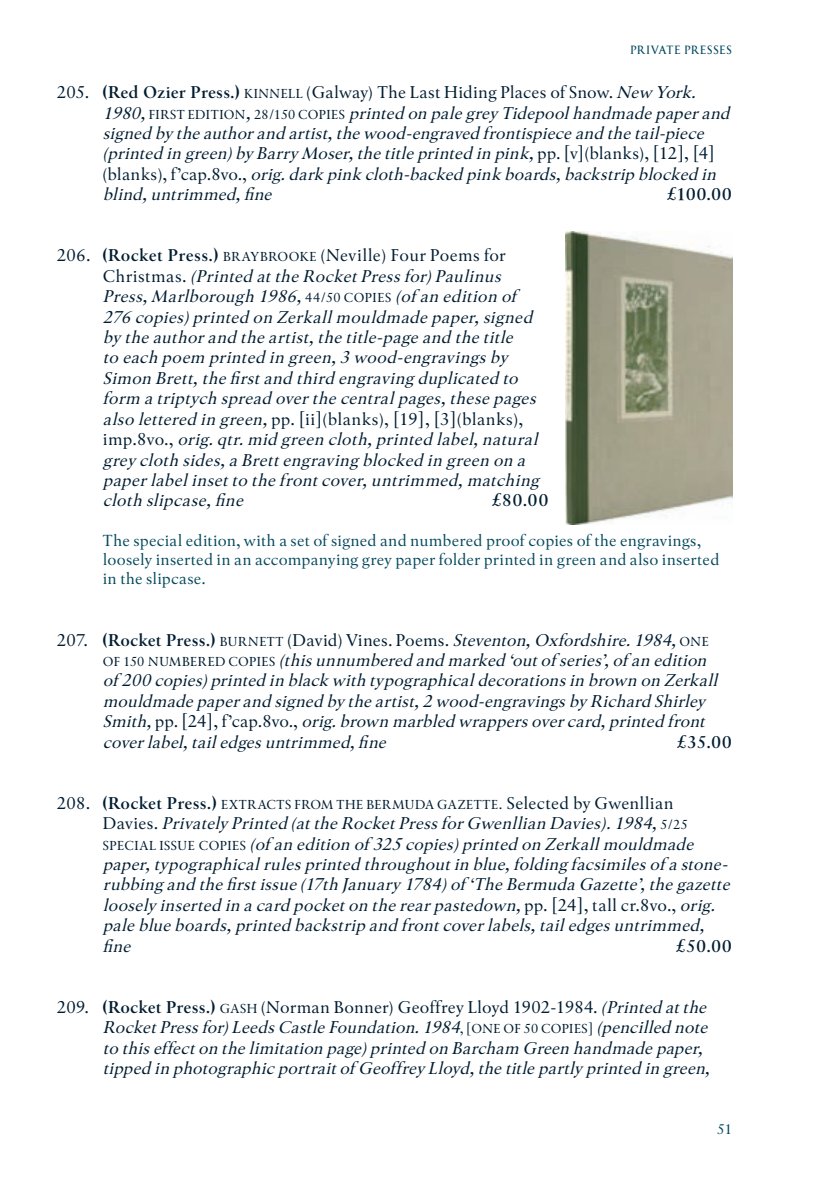
<style>
.page{position:relative;width:840px;height:1191px;background:#fff}
.page>*{position:absolute;margin:0;border:0;box-sizing:border-box;transform-origin:0 0}
.t1{font:italic 17px/20.4px "Blackwell";letter-spacing:.02em;color:#001d31}
.t2{font:700 17px "Blackwell";letter-spacing:.035em;color:#001d31}
.t3{font:16px/19.2px "Blackwell";letter-spacing:.015em;color:#054a5e}
.t4{font:14px "Blackwell";color:#054a5e}
.t5{font:13px "Blackwell";letter-spacing:.045em;color:#001d31}
.t6{font:12px "Blackwell Titling";letter-spacing:.015em;color:#054a5e}
.s1{font-style:normal}
.s2{font-weight:700;font-style:normal}
.s3{font-style:normal;font-size:13px}
.s4{font-size:17px}
.s5{font-weight:700;font-size:17px}
.s6{font-weight:700}
</style>
<div class="page">
<img style="left:565px;top:231px;width:166px;height:294px">
<p class="t6" style="left:630px;top:44px;width:103px">PRIVATE PRESSES</p>
<p class="t1" style="left:103px;top:82px;width:632px;text-indent:-46px"><span class="s1">205.</span> <span class="s2">(Red Ozier Press.)</span> <span class="s3">KINNELL</span> <span class="s1">(Galway) The Last Hiding Places of Snow.</span> NewYork.<br>1980, <span class="s3">F I R S T E D I T I O N</span> , <span class="s3">2 8 / 1 5 0 C O P I E S</span> printed on pale grey Tidepool handmade paper and signed by the author and artist, the wood-engraved frontispiece and the tail-piece (printed in green) by Barry Moser, the title printed in pink, <span class="s1">p p . [ v] ( b l a n k s ) , [ 1 2 ] , [ 4 ]<br>( b l a n k s ) , f ’ c a p . 8 v o . ,</span> orig. dark pink cloth-backed pink boards, backstrip blocked in blind, untrimmed, fine</p>
<p class="t2" style="left:666px;top:184px;width:67px">£100.00</p>
<p class="t1" style="left:103px;top:245px;width:441px;text-indent:-46px"><span class="s1">206.</span> <span class="s2">(Rocket Press.)</span> <span class="s3">BRAYBROOKE</span> <span class="s1">(Neville) Four Poems for<br>C h r i s t m a s .</span> (Printed at the Rocket Press for) Paulinus Press, Marlborough 1986, <span class="s3">4 4 / 5 0 C O P I E S</span> (of an edition of 276 copies) printed on Zerkall mouldmade paper, signed by the author and the artist, the title-page and the title<br>to each poem printed in green, 3 wood-engravings by Simon Brett, the first and third engraving duplicated to form a triptych spread over the central pages, these pages alsoletteredingreen,<span class="s1">pp. [ii](blanks), [19], [3](blanks),<br>i m p . 8 v o . ,</span> orig. qtr. mid green cloth, printed label, natural grey cloth sides, a Brett engraving blocked in green on a paper label inset to the front cover, untrimmed, matching cloth slipcase, fine</p>
<p class="t2" style="left:491px;top:490px;width:59px">£80.00</p>
<p class="t3" style="left:103px;top:530px;width:617px">The special edition, with a set of signed and numbered proof copies of the engravings, loosely inserted in an accompanying grey paper folder printed in green and also inserted in the slipcase.</p>
<p class="t1" style="left:103px;top:629px;width:620px;text-indent:-46px"><span class="s1">207.</span> <span class="s2">(Rocket Press.)</span> <span class="s3">BURNETT</span> <span class="s1">(David) Vines. Poems.</span> Steventon,Oxfordshire.1984,<span class="s3">ONE O F 1 5 0 N U M B E R E D C O P I E S</span> (this unnumbered and marked ‘out of series’, of an edition of 200 copies) printed in black with typographical decorations in brown on Zerkall mouldmade paper and signed by the artist, 2 wood-engravings by Richard Shirley Smith, <span class="s1">p p . [ 2 4 ] , f ’ c a p . 8 v o . ,</span> orig. brown marbled wrappers over card, printed front cover label, tail edges untrimmed, fine</p>
<p class="t2" style="left:676px;top:731px;width:57px">£35.00</p>
<p class="t5" style="left:57px;top:796px;width:618px"><span class="s4">208.</span> <span class="s5">(Rocket Press.)</span> EXTRACTS FROM THE BERMUDA GAZETTE<span class="s6">.</span> <span class="s4">Selected by Gwenllian</span></p>
<p class="t1" style="left:103px;top:813px;width:632px"><span class="s1">D a v i e s .</span> Privately Printed (at the Rocket Press for Gwenllian Davies). 1984, <span class="s3">5 / 2 5<br>S P E C I A L I S S U E C O P I E S</span> (of an edition of 325 copies) printed on Zerkall mouldmade paper, typographical rules printed throughout in blue, folding facsimiles of a stone&shy;rubbing and the first issue (17th January 1784) of ‘The Bermuda Gazette’, the gazette loosely inserted in a card pocket on the rear pastedown, <span class="s1">p p . [ 2 4 ] , t a l l c r . 8 v o . ,</span> orig. pale blue boards, printed backstrip and front cover labels, tail edges untrimmed, fine</p>
<p class="t2" style="left:675px;top:935px;width:58px">£50.00</p>
<p class="t1" style="left:103px;top:996px;width:612px;text-indent:-46px"><span class="s1">209.</span> <span class="s2">(Rocket Press.)</span> <span class="s3">GASH</span> <span class="s1">(Norman Bonner) Geoffrey Lloyd 1902-1984.</span> (Printedatthe Rocket Press for) Leeds Castle Foundation. 1984<span class="s3">, [ O N E O F 5 0 C O P I E S ]</span> (pencilled note to this effect on the limitation page) printed on Barcham Green handmade paper, tipped in photographic portrait of Geoffrey Lloyd, the title partly printed in green,</p>
<p class="t4" style="left:716px;top:1120px;width:16px">51</p>
</div>
